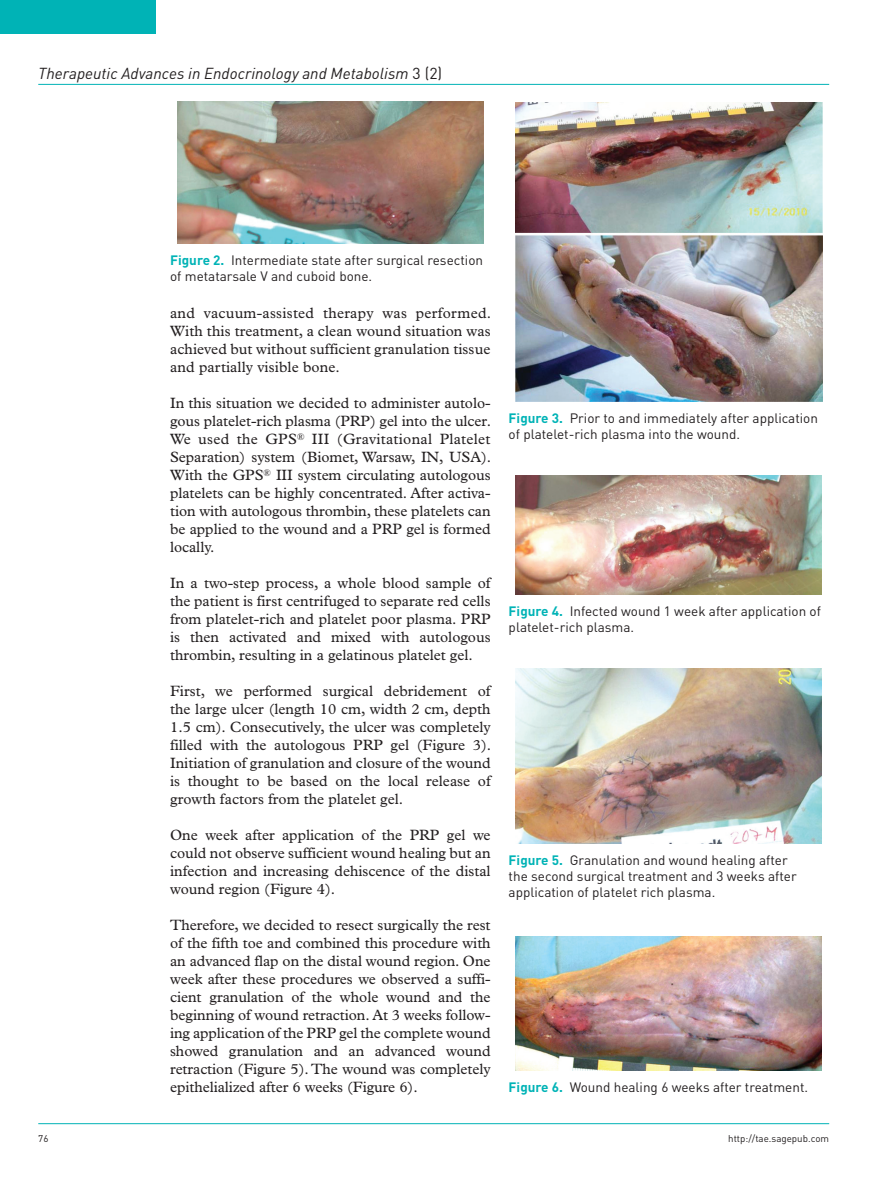
<style>
.page{position:relative;width:893px;height:1191px;background:#fff}
.page>*{position:absolute;margin:0;border:0;box-sizing:border-box;transform-origin:0 0}
.LRH{font:italic 15.75px "DIN";color:#231f20}
.Text-Indent{font:15px/18px "Plantin";color:#231f20;text-align:justify}
.FG{font:13.5px/15.8px "DIN";color:#231f20}
.LRH_F{font:9.75px "DIN";color:#231f20}
.s1{font-style:normal}
.s2{font-weight:700;color:#00b3b6}
</style>
<div class="page">
<hr style="left:38px;top:84px;width:791px;height:1px;background:#00b3b6">
<hr style="left:38px;top:1123px;width:791px;height:1px;background:#00b3b6">
<div style="left:0;top:0;width:155px;height:34px;background:#00b3b6"></div>
<img style="left:177px;top:101px;width:306px;height:142px">
<img style="left:516px;top:102px;width:306px;height:300px">
<img style="left:516px;top:476px;width:306px;height:118px">
<img style="left:516px;top:668px;width:306px;height:175px">
<img style="left:516px;top:937px;width:306px;height:133px">
<p class="LRH" style="left:38px;top:63px;width:406px">Therapeutic Advances in Endocrinology and Metabolism <span class="s1">3 (2)</span></p>
<p class="FG" style="left:170px;top:252px;width:314px"><span class="s2">Figure 2.</span> Intermediate state after surgical resection of metatarsale V and cuboid bone.</p>
<p class="Text-Indent" style="left:170px;top:304px;width:323px">and vacuum-assisted therapy was performed.<br>With this treatment, a clean wound situation was achieved but without sufficient granulation tissue and partially visible bone.</p>
<p class="Text-Indent" style="left:170px;top:394px;width:323px">In this situation we decided to administer autolo&shy;gous platelet-rich plasma (PRP) gel into the ulcer.<br>We used the GPS<sup>®</sup> III (Gravitational Platelet Separation) system (Biomet, Warsaw, IN, USA).<br>With the GPS<sup>®</sup> III system circulating autologous platelets can be highly concentrated. After activa&shy;tion with autologous thrombin, these platelets can be applied to the wound and a PRP gel is formed locally.</p>
<p class="Text-Indent" style="left:170px;top:574px;width:322px">In a two-step process, a whole blood sample of the patient is first centrifuged to separate red cells from platelet-rich and platelet poor plasma. PRP is then activated and mixed with autologous thrombin, resulting in a gelatinous platelet gel.</p>
<p class="Text-Indent" style="left:170px;top:682px;width:323px">First, we performed surgical debridement of the large ulcer (length 10 cm, width 2 cm, depth 1.5 cm). Consecutively, the ulcer was completely filled with the autologous PRP gel (Figure 3).<br>Initiation of granulation and closure of the wound is thought to be based on the local release of growth factors from the platelet gel.</p>
<p class="Text-Indent" style="left:170px;top:826px;width:322px">One week after application of the PRP gel we could not observe sufficient wound healing but an infection and increasing dehiscence of the distal wound region (Figure 4).</p>
<p class="Text-Indent" style="left:170px;top:916px;width:322px">Therefore, we decided to resect surgically the rest of the fifth toe and combined this procedure with an advanced flap on the distal wound region. One week after these procedures we observed a suffi&shy;cient granulation of the whole wound and the beginning of wound retraction. At 3 weeks follow&shy;ing application of the PRP gel the complete wound showed granulation and an advanced wound retraction (Figure 5). The wound was completely epithelialized after 6 weeks (Figure 6).</p>
<p class="FG" style="left:509px;top:410px;width:311px"><span class="s2">Figure 3.</span> Prior to and immediately after application of platelet-rich plasma into the wound.</p>
<p class="FG" style="left:509px;top:603px;width:314px"><span class="s2">Figure 4.</span> Infected wound 1 week after application of platelet-rich plasma.</p>
<p class="FG" style="left:509px;top:852px;width:290px"><span class="s2">Figure 5.</span> Granulation and wound healing after the second surgical treatment and 3 weeks after application of platelet rich plasma.</p>
<p class="FG" style="left:509px;top:1079px;width:301px"><span class="s2">Figure 6.</span> Wound healing 6 weeks after treatment.</p>
<p class="LRH_F" style="left:38px;top:1132px;width:12px">76</p>
<p class="LRH_F" style="left:728px;top:1132px;width:102px">http://tae.sagepub.com</p>
</div>
